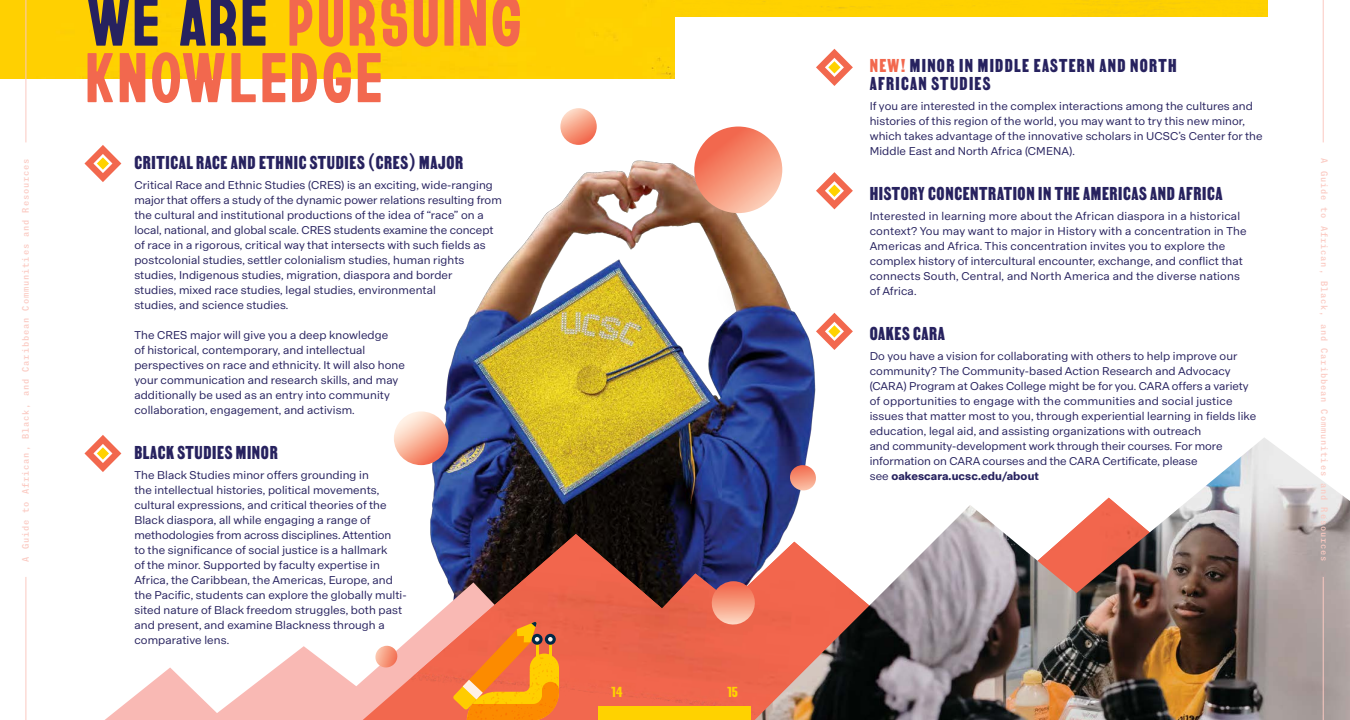
<style>
.page{position:relative;width:1350px;height:720px;background:#fff}
.page>*{position:absolute;margin:0;border:0;box-sizing:border-box;transform-origin:0 0}
.t1{font:82.25px "VTC Bayard";letter-spacing:.01em;color:#f2684e}
.t2{font:22.5px "VTC Martin Regular";letter-spacing:.03em;color:#27225f}
.t3{font:22.5px/17.5px "VTC Martin Regular";letter-spacing:.06em;color:#27225f}
.t4{font:17.5px "VTC Martin Regular";color:#ffd200}
.t5{font:11.25px/15px "Decagram";letter-spacing:.01em;color:#27225f}
.t6{font:8.75px "Stroy Mono TEST";letter-spacing:.1em;color:#fbc9c1}
.s1{color:#27225f}
.s2{color:#f2684e}
.s3{font-weight:700}
.s4{font-family:"Interstate Condensed"}
</style>
<div class="page">
<img style="left:419px;top:141px;width:397px;height:357px">
<svg style="left:224px;top:646px;width:139px;height:74px;fill:#f9b9b4"></svg>
<svg style="left:105px;top:667px;width:119px;height:53px"></svg>
<div style="left:675px;top:0;width:592px;height:17px;background:#fed100"></div>
<div style="left:0;top:0;width:675px;height:79px;background:#ffd001"></div>
<img style="left:363px;top:498px;width:392px;height:222px">
<svg style="left:453px;top:622px;width:107px;height:98px;background:#f3892b"></svg>
<svg style="left:84px;top:145px;width:37px;height:37px"></svg>
<svg style="left:816px;top:49px;width:37px;height:37px"></svg>
<svg style="left:84px;top:435px;width:37px;height:37px"></svg>
<svg style="left:816px;top:313px;width:37px;height:37px"></svg>
<svg style="left:816px;top:172px;width:37px;height:37px"></svg>
<svg style="left:394px;top:411px;width:54px;height:54px;background:#edb9ab"></svg>
<svg style="left:694px;top:127px;width:88px;height:86px;background:#f3a18a"></svg>
<svg style="left:560px;top:108px;width:37px;height:37px"></svg>
<svg style="left:709px;top:581px;width:46px;height:47px;background:#e88672"></svg>
<svg style="left:374px;top:646px;width:25px;height:23px"></svg>
<div style="left:598px;top:706px;width:154px;height:14px;background:#ffd200"></div>
<img style="left:755px;top:437px;width:595px;height:283px">
<hr style="left:26px;top:0;width:1px;height:142px;background:#fbc9c1">
<hr style="left:1323px;top:0;width:1px;height:142px;background:#fbc9c1">
<hr style="left:26px;top:577px;width:1px;height:143px;background:#fbc9c1">
<hr style="left:1323px;top:577px;width:1px;height:143px;background:#fbc9c1">
<h1 class="t1" style="left:85px;top:-31px;width:440px"><span class="s1">WE ARE</span> PURSUING</h1>
<h1 class="t1" style="left:85px;top:26px;width:300px">KNOWLEDGE</h1>
<h2 class="t3" style="left:870px;top:58px;width:308px"><span class="s2">NEW!</span> MINOR IN MIDDLE EASTERN AND NORTH<br>AFRICAN STUDIES</h2>
<p class="t5" style="left:870px;top:98px;width:394px">If you are interested in the complex interactions among the cultures and histories of this region of the world, you may want to try this new minor, which takes advantage of the innovative scholars in UCSC’s Center for the Middle East and North Africa (CMENA).</p>
<h2 class="t2" style="left:870px;top:183px;width:354px">HISTORY CONCENTRATION IN THE AMERICAS AND AFRICA</h2>
<p class="t5" style="left:870px;top:208px;width:378px">Interested in learning more about the African diaspora in a historical context? You may want to major in History with a concentration in The Americas and Africa. This concentration invites you to explore the complex history of intercultural encounter, exchange, and conflict that connects South, Central, and North America and the diverse nations of Africa.</p>
<h2 class="t2" style="left:870px;top:323px;width:77px">OAKES CARA</h2>
<p class="t5" style="left:870px;top:348px;width:388px">Do you have a vision for collaborating with others to help improve our community? The Community-based Action Research and Advocacy (CARA) Program at Oakes College might be for you. CARA offers a variety of opportunities to engage with the communities and social justice issues that matter most to you, through experiential learning in fields like education, legal aid, and assisting organizations with outreach<br>and community-development work through their courses. For more information on CARA courses and the CARA Certificate, please<br>see <span class="s3">oakescara.ucsc.edu/about</span></p>
<h2 class="t2" style="left:134px;top:153px;width:330px">CRITICAL RACE AND ETHNIC STUDIES <span class="s4">(</span>CRES<span class="s4">)</span> MAJOR</h2>
<p class="t5" style="left:134px;top:178px;width:369px">Critical Race and Ethnic Studies (CRES) is an exciting, wide-ranging major that offers a study of the dynamic power relations resulting from the cultural and institutional productions of the idea of “race” on a local, national, and global scale. CRES students examine the concept of race in a rigorous, critical way that intersects with such fields as postcolonial studies, settler colonialism studies, human rights studies, Indigenous studies, migration, diaspora and border<br>studies, mixed race studies, legal studies, environmental<br>studies, and science studies.</p>
<p class="t5" style="left:134px;top:328px;width:272px">The CRES major will give you a deep knowledge<br>of historical, contemporary, and intellectual perspectives on race and ethnicity. It will also hone your communication and research skills, and may additionally be used as an entry into community collaboration, engagement, and activism.</p>
<h2 class="t2" style="left:134px;top:443px;width:145px">BLACK STUDIES MINOR</h2>
<p class="t5" style="left:134px;top:468px;width:274px">The Black Studies minor offers grounding in<br>the intellectual histories, political movements, cultural expressions, and critical theories of the Black diaspora, all while engaging a range of methodologies from across disciplines. Attention<br>to the significance of social justice is a hallmark<br>of the minor. Supported by faculty expertise in Africa, the Caribbean, the Americas, Europe, and the Pacific, students can explore the globally multi&shy;sited nature of Black freedom struggles, both past and present, and examine Blackness through a comparative lens.</p>
<p class="t6" style="left:20px;top:562px;width:405px;rotate:-90deg">A Guide to African, Black, and Caribbean Communities and Resources</p>
<p class="t6" style="left:1330px;top:158px;width:405px;rotate:90deg">A Guide to African, Black, and Caribbean Communities and Resources</p>
<h3 class="t4" style="left:612px;top:684px;width:12px">14</h3>
<h3 class="t4" style="left:728px;top:684px;width:12px">15</h3>
</div>
